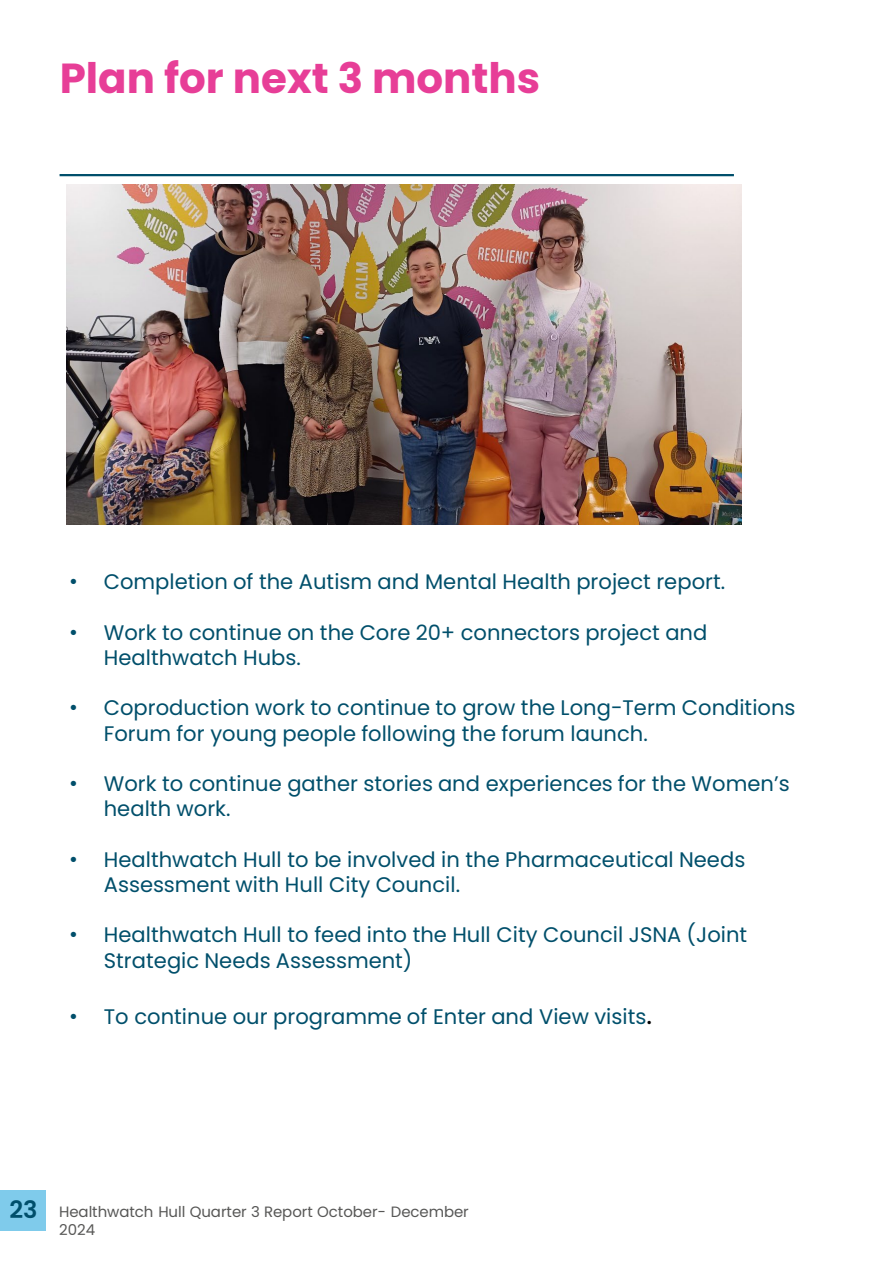
<style>
.page{position:relative;width:893px;height:1264px;background:#fff}
.page>*{position:absolute;margin:0;border:0;box-sizing:border-box;transform-origin:0 0}
.t1{font:700 42px "Poppins";color:#e73e97}
.t2{font:600 24px "Poppins";color:#004f6b}
.t3{font:21px/25.2px "Poppins";color:#004f6b}
.t4{font:15px/18px "Poppins";letter-spacing:-.005em;color:#575756}
.s1{font-family:"Arial"}
.s2{font-size:27px;color:#000}
</style>
<div class="page">
<div style="left:0;top:1189px;width:45px;height:40px;background:#7fcbeb"></div>
<hr style="left:60px;top:174px;width:673px;height:2px;background:#004f6b">
<img style="left:67px;top:184px;width:674px;height:340px">
<h1 class="t1" style="left:60px;top:54px;width:482px">Plan for next 3 months</h1>
<p class="t3" style="left:70px;top:569px;width:656px"><span class="s1">•</span> Completion of the Autism and Mental Health project report.</p>
<p class="t3" style="left:104px;top:619px;width:605px;text-indent:-34px"><span class="s1">•</span> Work to continue on the Core 20+ connectors project and<br>Healthwatch Hubs.</p>
<p class="t3" style="left:104px;top:695px;width:693px;text-indent:-34px"><span class="s1">•</span> Coproduction work to continue to grow the Long-Term Conditions<br>Forum for young people following the forum launch.</p>
<p class="t3" style="left:104px;top:771px;width:687px;text-indent:-34px"><span class="s1">•</span> Work to continue gather stories and experiences for the Women’s health work.</p>
<p class="t3" style="left:104px;top:846px;width:643px;text-indent:-34px"><span class="s1">•</span> Healthwatch Hull to be involved in the Pharmaceutical Needs<br>Assessment with Hull City Council.</p>
<p class="t3" style="left:104px;top:922px;width:645px;text-indent:-34px"><span class="s1">•</span> Healthwatch Hull to feed into the Hull City Council JSNA (Joint<br>Strategic Needs Assessment)</p>
<p class="t3" style="left:70px;top:1003px;width:583px"><span class="s1">•</span> To continue our programme of Enter and View visits<span class="s2">.</span></p>
<p class="t2" style="left:10px;top:1195px;width:30px">23</p>
<p class="t4" style="left:59px;top:1201px;width:411px">Healthwatch Hull Quarter 3 Report October- December<br>2024</p>
</div>
